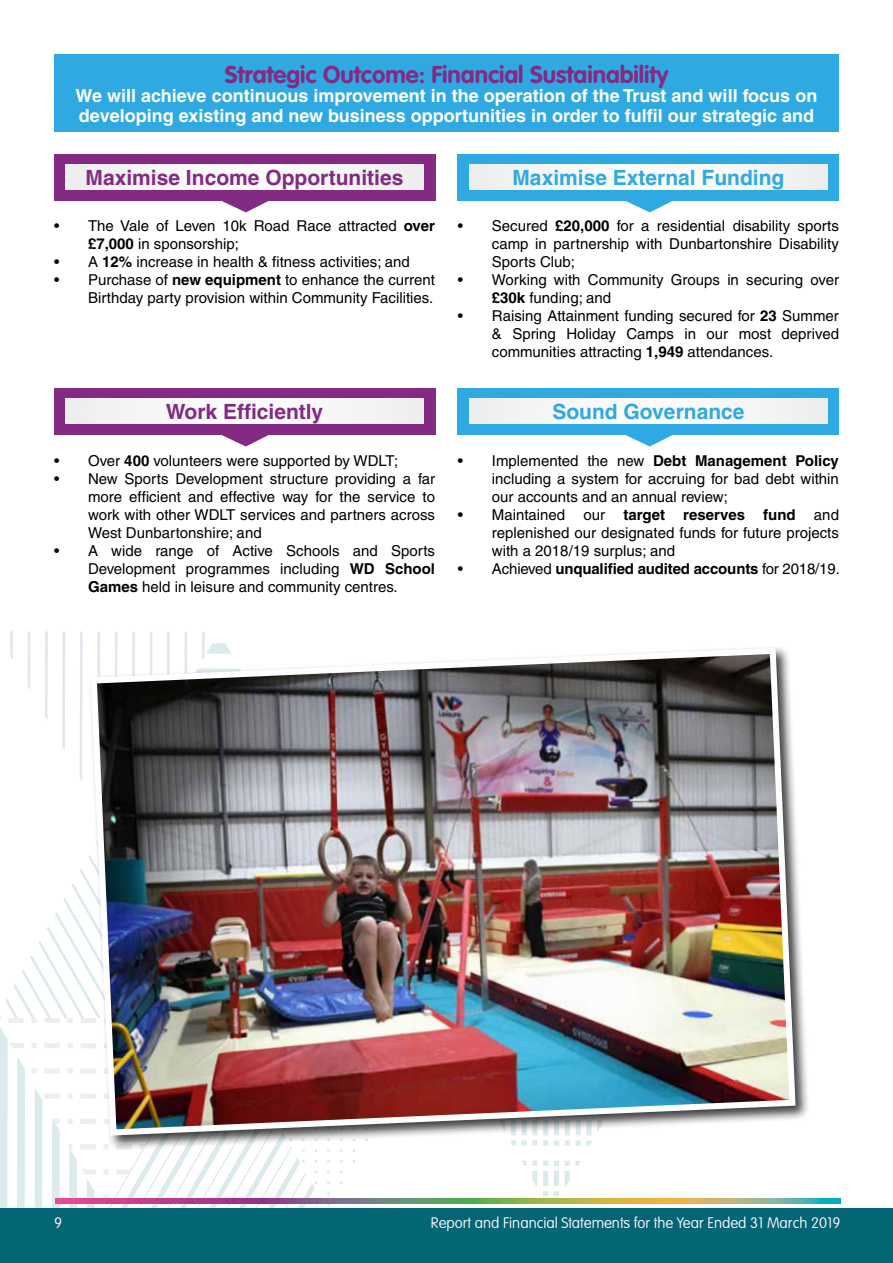
<style>
.page{position:relative;width:893px;height:1263px;background:#fff}
.page>*{position:absolute;margin:0;border:0;box-sizing:border-box;transform-origin:0 0}
.t1{font:700 24px "VAG Rounded";color:#832a83}
.t2{font:700 21px "Helvetica";color:#832a83}
.t3{font:700 21px "Helvetica";color:#2fa9e1}
.t4{font:700 18px/19.5px "Helvetica";color:#fff}
.t5{font:15px/18px "Helvetica";color:#000;text-align:justify}
.t6{font:100 15px "VAG Rounded";color:#fff}
.t7{font:700 15px "Helvetica";letter-spacing:-.01em;color:#000}
.s1{font-weight:700}
.s2{font-weight:400}
</style>
<div class="page">
<div style="left:54px;top:54px;width:785px;height:78px;background:#2fa9e1"></div>
<svg style="left:97px;top:631px;width:3px;height:14px"></svg>
<svg style="left:80px;top:631px;width:3px;height:150px"></svg>
<svg style="left:62px;top:631px;width:3px;height:120px"></svg>
<svg style="left:45px;top:631px;width:3px;height:89px"></svg>
<svg style="left:28px;top:631px;width:2px;height:59px"></svg>
<svg style="left:10px;top:631px;width:3px;height:29px"></svg>
<svg style="left:115px;top:632px;width:111px;height:13px"></svg>
<svg style="left:565px;top:1161px;width:48px;height:48px"></svg>
<svg style="left:0;top:869px;width:559px;height:340px"></svg>
<img style="left:55px;top:1198px;width:785px;height:5px">
<div style="left:54px;top:154px;width:381px;height:46px;background:#832a83"></div>
<div style="left:66px;top:164px;width:357px;height:26px;background:#f7f7f7"></div>
<svg style="left:219px;top:200px;width:51px;height:12px"></svg>
<div style="left:458px;top:154px;width:381px;height:46px;background:#2fa9e1"></div>
<div style="left:470px;top:164px;width:357px;height:26px;background:#f7f7f7"></div>
<svg style="left:623px;top:200px;width:51px;height:12px"></svg>
<div style="left:54px;top:388px;width:381px;height:46px;background:#832a83"></div>
<div style="left:66px;top:398px;width:357px;height:26px;background:#f7f7f7"></div>
<svg style="left:219px;top:434px;width:51px;height:12px"></svg>
<div style="left:458px;top:388px;width:381px;height:46px;background:#2fa9e1"></div>
<div style="left:470px;top:398px;width:357px;height:26px;background:#f7f7f7"></div>
<svg style="left:623px;top:434px;width:51px;height:12px"></svg>
<div style="left:88px;top:645px;width:722px;height:505px;background:#000;opacity:.75"></div>
<img style="left:88px;top:645px;width:711px;height:494px">
<div style="left:0;top:1209px;width:893px;height:54px;background:#046575"></div>
<h2 class="t1" style="left:225px;top:60px;width:445px">Strategic Outcome: Financial Sustainability</h2>
<h3 class="t4" style="left:76px;top:86px;width:743px">We will achieve continuous improvement in the operation of the Trust and will focus on developing existing and new business opportunities in order to fulfl our strategic and</h3>
<p class="t2" style="left:86px;top:164px;width:319px">Maximise Income Opportunities</p>
<p class="t3" style="left:512px;top:164px;width:273px">Maximise External Funding</p>
<p class="t5" style="left:88px;top:217px;width:349px;text-indent:-34px">• The Vale of Leven 10k Road Race attracted <span class="s1">over £7,000</span> in sponsorship;</p>
<p class="t5" style="left:54px;top:253px;width:357px">• A <span class="s1">12%</span> increase in health &amp; ftness activities; and</p>
<p class="t5" style="left:54px;top:271px;width:383px;text-align:right">• Purchase of <span class="s1">new equipment</span> to enhance the current<br>Birthday party provision within Community Facilities.</p>
<p class="t5" style="left:492px;top:217px;width:349px;text-indent:-34px">• Secured <span class="s1">£20,000</span> for a residential disability sports camp in partnership with Dunbartonshire Disability Sports Club;</p>
<p class="t5" style="left:492px;top:271px;width:349px;text-indent:-34px">• Working with Community Groups in securing over <span class="s1">£30k</span> funding; and</p>
<p class="t5" style="left:492px;top:307px;width:349px;text-indent:-34px">• Raising Attainment funding secured for <span class="s1">23</span> Summer &amp; Spring Holiday Camps in our most deprived communities attracting <span class="s1">1,949</span> attendances.</p>
<p class="t2" style="left:166px;top:399px;width:159px">Work Effciently</p>
<p class="t5" style="left:54px;top:451px;width:346px">• Over <span class="s1">400</span> volunteers were supported by WDLT;</p>
<p class="t5" style="left:88px;top:469px;width:349px;text-indent:-34px">• New Sports Development structure providing a far more effcient and effective way for the service to work with other WDLT services and partners across West Dunbartonshire; and</p>
<p class="t5" style="left:88px;top:541px;width:348px;text-indent:-34px">• A wide range of Active Schools and Sports Development programmes including <span class="s1">WD School Games</span> held in leisure and community centres.</p>
<p class="t3" style="left:552px;top:399px;width:194px">Sound Governance</p>
<p class="t5" style="left:492px;top:451px;width:349px;text-indent:-34px">• Implemented the new <span class="s1">Debt Management Policy </span>including a system for accruing for bad debt within our accounts and an annual review;</p>
<p class="t5" style="left:492px;top:505px;width:349px;text-indent:-34px">• Maintained our <span class="s1">target reserves fund</span> and replenished our designated funds for future projects with a 2018/19 surplus; and</p>
<p class="t7" style="left:458px;top:559px;width:383px"><span class="s2">• Achieved</span> unqualifed audited accounts <span class="s2">for 2018/19.</span></p>
<p class="t6" style="left:54px;top:1214px;width:10px">9</p>
<p class="t6" style="left:431px;top:1214px;width:411px">Report and Financial Statements for the Year Ended 31 March 2019</p>
</div>
